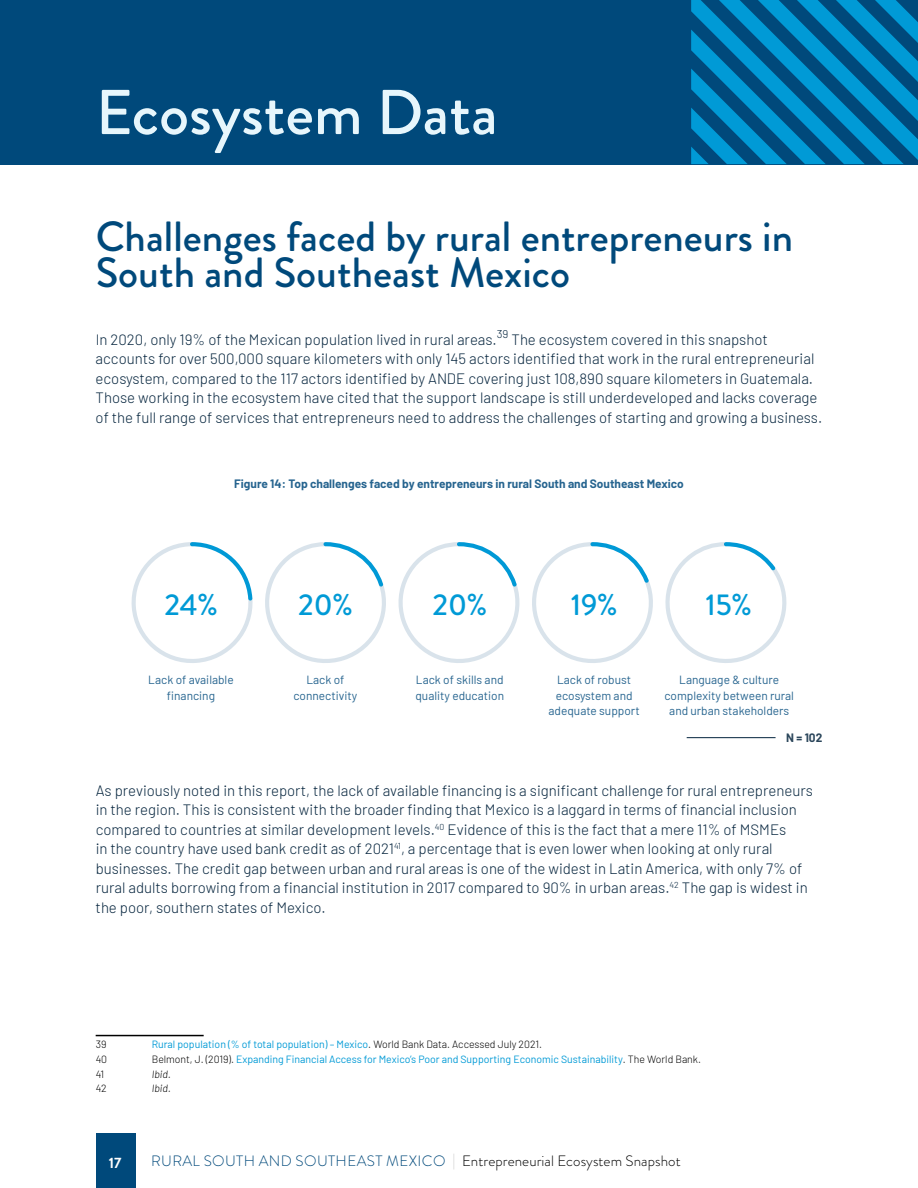
<style>
.page{position:relative;width:918px;height:1188px;background:#fff}
.page>*{position:absolute;margin:0;border:0;box-sizing:border-box;transform-origin:0 0}
.t1{font:500 63.15px "Brandon Grotesque";color:#e7f6fc}
.t2{font:500 42.15px/36px "Brandon Grotesque";color:#00497b}
.t3{font:500 30.15px "Brandon Grotesque";color:#009ad6}
.t4{font:300 15px/19.5px "Barlow";color:#06253e}
.t5{font:300 15px "Brandon Grotesque";letter-spacing:.005em;color:#000}
.t6{font:700 15px "Brandon Grotesque";color:#fff}
.t7{font:11.85px/15.5px "Barlow";color:#26648f;text-align:center}
.t8{font:700 11.85px "Barlow";color:#26648f}
.t9{font:700 11.85px "Barlow";color:#2b465b}
.t10{font:10.5px "Barlow";color:#009ad6}
.t11{font:italic 300 10.5px "Barlow";color:#000}
.t12{font:300 10.5px "Barlow";color:#000}
.s1{font-weight:300;color:#000}
.s2{color:#00497b}
.s3{color:#c6c6c6}
</style>
<div class="page">
<div style="left:96px;top:1134px;width:39px;height:54px;background:#00497b"></div>
<div style="left:0;top:0;width:918px;height:164px;background:#00497b"></div>
<svg style="left:691px;top:0;width:227px;height:164px"></svg>
<hr style="left:687px;top:737px;width:89px;height:1px;background:#2b465b">
<hr style="left:96px;top:1035px;width:108px;height:1px;background:#000">
<svg style="left:131px;top:542px;width:656px;height:121px"></svg>
<svg style="left:188px;top:542px;width:591px;height:61px"></svg>
<h1 class="t1" style="left:96px;top:69px;width:404px">Ecosystem Data</h1>
<h2 class="t2" style="left:96px;top:219px;width:699px">Challenges faced by rural entrepreneurs in<br>South and Southeast Mexico</h2>
<p class="t4" style="left:96px;top:329px;width:728px">In 2020, only 19% of the Mexican population lived in rural areas.<sup>39</sup> The ecosystem covered in this snapshot accounts for over 500,000 square kilometers with only 145 actors identified that work in the rural entrepreneurial ecosystem, compared to the 117 actors identified by ANDE covering just 108,890 square kilometers in Guatemala.<br>Those working in the ecosystem have cited that the support landscape is still underdeveloped and lacks coverage of the full range of services that entrepreneurs need to address the challenges of starting and growing a business.</p>
<p class="t8" style="left:234px;top:475px;width:451px">Figure 14: Top challenges faced by entrepreneurs in rural South and Southeast Mexico</p>
<h3 class="t3" style="left:164px;top:584px;width:55px">24%</h3>
<h3 class="t3" style="left:298px;top:584px;width:56px">20%</h3>
<h3 class="t3" style="left:433px;top:584px;width:56px">20%</h3>
<h3 class="t3" style="left:571px;top:584px;width:48px">19%</h3>
<h3 class="t3" style="left:705px;top:584px;width:48px">15%</h3>
<p class="t7" style="left:148px;top:671px;width:87px">Lack of available financing</p>
<p class="t7" style="left:294px;top:671px;width:65px">Lack of connectivity</p>
<p class="t7" style="left:415px;top:671px;width:90px;text-align:left">Lack of skills and quality education</p>
<p class="t7" style="left:549px;top:671px;width:93px">Lack of robust ecosystem and adequate support</p>
<p class="t7" style="left:664px;top:671px;width:131px">Language &amp; culture complexity between rural and urban stakeholders</p>
<p class="t9" style="left:786px;top:729px;width:38px">N = 102</p>
<p class="t4" style="left:96px;top:780px;width:719px">As previously noted in this report, the lack of available financing is a significant challenge for rural entrepreneurs in the region. This is consistent with the broader finding that Mexico is a laggard in terms of financial inclusion compared to countries at similar development levels.<sup>40</sup> Evidence of this is the fact that a mere 11% of MSMEs<br>in the country have used bank credit as of 2021<sup>41</sup>, a percentage that is even lower when looking at only rural businesses. The credit gap between urban and rural areas is one of the widest in Latin America, with only 7% of rural adults borrowing from a financial institution in 2017 compared to 90% in urban areas.<sup>42</sup> The gap is widest in the poor, southern states of Mexico.</p>
<p class="t12" style="left:96px;top:1037px;width:12px">39</p>
<p class="t10" style="left:152px;top:1037px;width:392px">Rural population (% of total population) – Mexico<span class="s1">. World Bank Data. Accessed July 2021.</span></p>
<p class="t12" style="left:96px;top:1052px;width:13px">40</p>
<p class="t10" style="left:152px;top:1051px;width:551px"><span class="s1">Belmont, J. (2019).</span> Expanding Financial Access for Mexico’s Poor and Supporting Economic Sustainability<span class="s1">. The World Bank.</span></p>
<p class="t12" style="left:96px;top:1066px;width:10px">41</p>
<p class="t11" style="left:152px;top:1066px;width:21px">Ibid.</p>
<p class="t12" style="left:96px;top:1081px;width:13px">42</p>
<p class="t11" style="left:152px;top:1081px;width:21px">Ibid.</p>
<p class="t6" style="left:109px;top:1152px;width:14px">17</p>
<p class="t5" style="left:151px;top:1151px;width:531px"><span class="s2">RURAL SOUTH AND SOUTHEAST MEXICO</span> <span class="s3">|</span> Entrepreneurial Ecosystem Snapshot</p>
</div>
